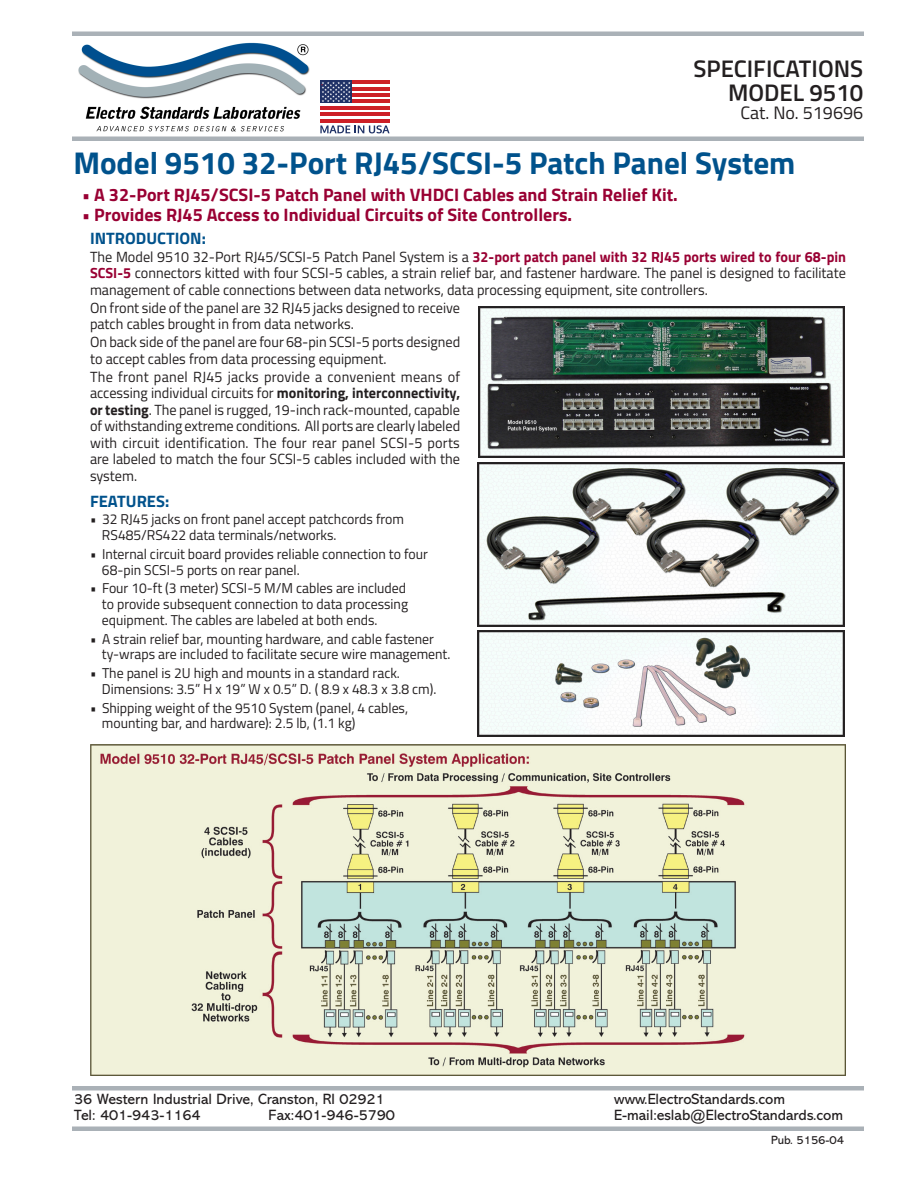
<style>
.page{position:relative;width:918px;height:1188px;background:#fff}
.page>*{position:absolute;margin:0;border:0;box-sizing:border-box;transform-origin:0 0}
.t1{font:700 31.5px "Titillium Web";color:#00528c}
.t2{font:600 24px "Titillium Web";color:#231f20}
.t3{font:700 18px "Titillium Web";color:#903}
.t4{font:18px "Titillium Web";color:#231f20}
.Body_Text_rj_blue_header{font:700 16.5px "Titillium Web";color:#00528c}
.t5{font:15px "Abadi MT Pro";color:#231f20}
.Body_Text_rj{font:14.7px/16.5px "Titillium Web";color:#231f20;text-align:justify}
.t6{font:14.25px/15.8px "Titillium Web";color:#231f20}
.t7{font:12px "Abadi MT Pro";color:#231f20}
.s1{font-weight:700;color:#903}
.s2{font-weight:700}
</style>
<div class="page">
<img style="left:78px;top:42px;width:232px;height:90px">
<hr style="left:72px;top:32px;width:792px;height:4px;background:#aab1b7">
<div style="left:72px;top:136px;width:792px;height:5px;background:#aab1b7"></div>
<div style="left:72px;top:1126px;width:792px;height:5px;background:#aab1b7"></div>
<hr style="left:72px;top:1086px;width:792px;height:4px;background:#aab1b7">
<img style="left:478px;top:307px;width:367px;height:150px">
<img style="left:478px;top:630px;width:367px;height:107px">
<img style="left:478px;top:463px;width:367px;height:164px">
<img style="left:90px;top:745px;width:756px;height:330px">
<svg style="left:320px;top:90px;width:70px;height:23px"></svg>
<div style="left:320px;top:81px;width:32px;height:22px;background:#1f3166"></div>
<svg style="left:322px;top:82px;width:29px;height:20px"></svg>
<hr style="left:352px;top:81px;width:38px;height:3px;background:#cd2027">
<hr style="left:352px;top:87px;width:38px;height:3px;background:#cd2027">
<hr style="left:352px;top:94px;width:38px;height:3px;background:#cd2027">
<hr style="left:352px;top:100px;width:38px;height:3px;background:#cd2027">
<hr style="left:320px;top:106px;width:70px;height:3px;background:#cd2027">
<hr style="left:320px;top:113px;width:70px;height:3px;background:#cd2027">
<hr style="left:320px;top:119px;width:70px;height:3px;background:#cd2027">
<svg style="left:320px;top:125px;width:70px;height:8px"></svg>
<p class="t2" style="left:693px;top:51px;width:171px">SPECIFICATIONS</p>
<p class="t2" style="left:728px;top:75px;width:137px">MODEL 9510</p>
<p class="t4" style="left:740px;top:100px;width:124px">Cat. No. 519696</p>
<p class="t1" style="left:74px;top:139px;width:723px">Model 9510 32-Port RJ45/SCSI-5 Patch Panel System</p>
<p class="t3" style="left:82px;top:181px;width:597px">• A 32-Port RJ45/SCSI-5 Patch Panel with VHDCI Cables and Strain Relief Kit.</p>
<p class="t3" style="left:82px;top:201px;width:492px">• Provides RJ45 Access to Individual Circuits of Site Controllers.</p>
<p class="Body_Text_rj_blue_header" style="left:90px;top:225px;width:117px">INTRODUCTION:</p>
<p class="Body_Text_rj" style="left:90px;top:248px;width:758px">The Model 9510 32-Port RJ45/SCSI-5 Patch Panel System is a <span class="s1">32-port patch panel with 32 RJ45 ports wired to four 68-pin SCSI-5</span> connectors kitted with four SCSI-5 cables, a strain relief bar, and fastener hardware. The panel is designed to facilitate management of cable connections between data networks, data processing equipment, site controllers.</p>
<p class="Body_Text_rj" style="left:90px;top:299px;width:372px">On front side of the panel are 32 RJ45 jacks designed to receive patch cables brought in from data networks.</p>
<p class="Body_Text_rj" style="left:90px;top:333px;width:372px">On back side of the panel are four 68-pin SCSI-5 ports designed to accept cables from data processing equipment.</p>
<p class="Body_Text_rj" style="left:90px;top:368px;width:372px">The front panel RJ45 jacks provide a convenient means of accessing individual circuits for <span class="s2">monitoring, interconnectivity, or testing</span>. The panel is rugged, 19-inch rack-mounted, capable of withstanding extreme conditions. All ports are clearly labeled with circuit identification. The four rear panel SCSI-5 ports are labeled to match the four SCSI-5 cables included with the system.</p>
<p class="Body_Text_rj_blue_header" style="left:90px;top:489px;width:81px">FEATURES:</p>
<p class="t6" style="left:102px;top:511px;width:304px;text-indent:-12px">• 32 RJ45 jacks on front panel accept patchcords from<br>RS485/RS422 data terminals/networks.</p>
<p class="t6" style="left:102px;top:545px;width:328px;text-indent:-12px">• Internal circuit board provides reliable connection to four<br>68-pin SCSI-5 ports on rear panel.</p>
<p class="t6" style="left:102px;top:580px;width:308px;text-indent:-12px">• Four 10-ft (3 meter) SCSI-5 M/M cables are included to provide subsequent connection to data processing equipment. The cables are labeled at both ends.</p>
<p class="t6" style="left:102px;top:630px;width:350px;text-indent:-12px">• A strain relief bar, mounting hardware, and cable fastener ty-wraps are included to facilitate secure wire management.</p>
<p class="t6" style="left:102px;top:664px;width:336px;text-indent:-12px">• The panel is 2U high and mounts in a standard rack.<br>Dimensions: 3.5” H x 19” W x 0.5” D. ( 8.9 x 48.3 x 3.8 cm).</p>
<p class="t6" style="left:102px;top:699px;width:308px;text-indent:-12px">• Shipping weight of the 9510 System (panel, 4 cables, mounting bar, and hardware): 2.5 lb, (1.1 kg)</p>
<p class="t5" style="left:74px;top:1091px;width:312px">36 Western Industrial Drive, Cranston, RI 02921</p>
<p class="t5" style="left:614px;top:1091px;width:172px">www.ElectroStandards.com</p>
<p class="t5" style="left:74px;top:1107px;width:128px">Tel: 401-943-1164</p>
<p class="t5" style="left:269px;top:1107px;width:128px">Fax:401-946-5790</p>
<p class="t5" style="left:614px;top:1107px;width:230px">E-mail:eslab@ElectroStandards.com</p>
<p class="t7" style="left:771px;top:1134px;width:75px">Pub. 5156-04</p>
</div>
